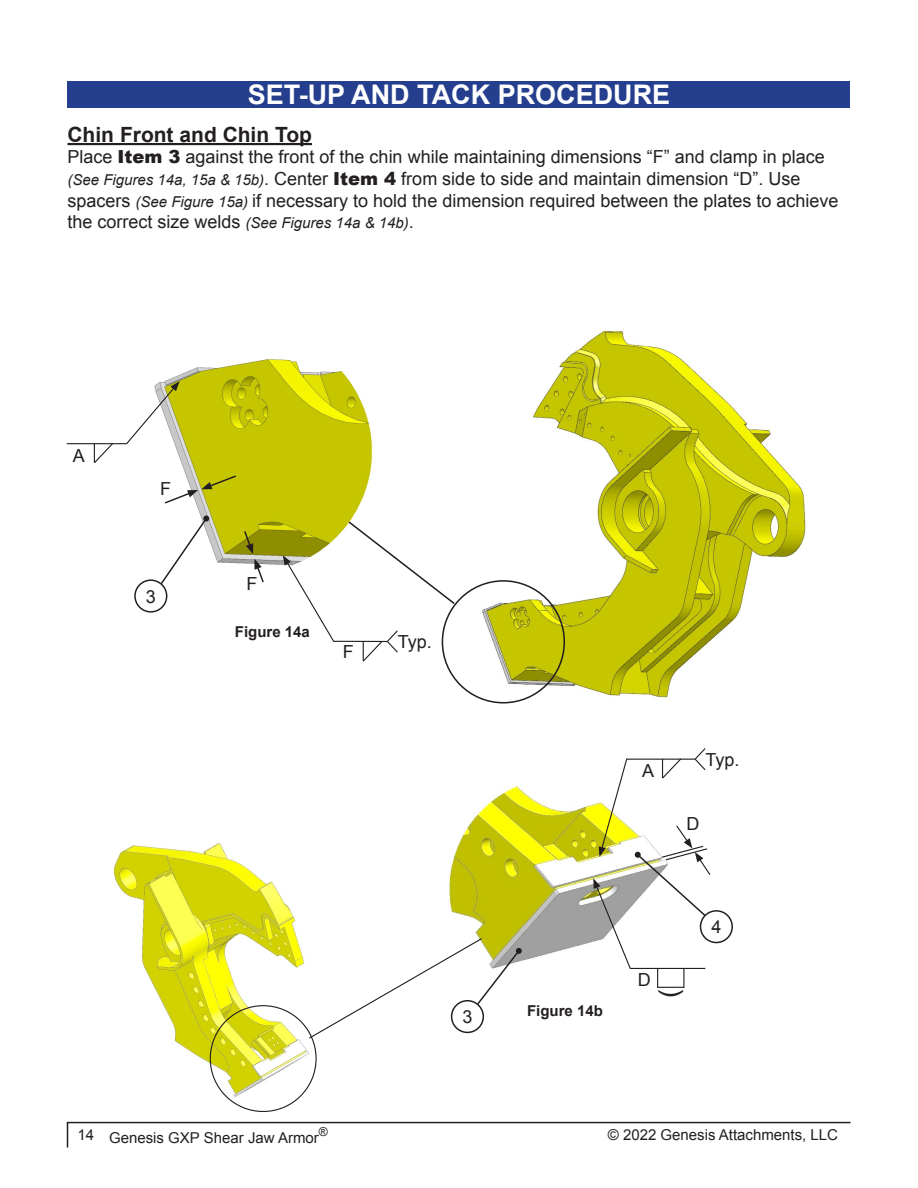
<style>
.page{position:relative;width:918px;height:1188px;background:#fff}
.page>*{position:absolute;margin:0;border:0;box-sizing:border-box;transform-origin:0 0}
.Section_Headings_Rev{font:700 27px "Arial";color:#fff}
.t1{font:27px "Arial";color:#231f20}
.Paragraph_Headings{font:700 21px "Arial";color:#231f20}
.t2{font:18px/21.6px "Arial";color:#231f20}
.t3{font:15px "Arial";color:#231f20}
.t4{font:700 15px "Arial";color:#231f20}
.t5{font:12.3px "Arial";color:#231f20}
.s1{font-weight:900}
.s2{font-style:italic;font-size:15px}
</style>
<div class="page">
<svg style="left:67px;top:1123px;width:1px;height:25px"></svg>
<hr style="left:67px;top:1122px;width:783px;height:1px;background:#231f20">
<div style="left:68px;top:81px;width:782px;height:27px;background:#253f8e"></div>
<img style="left:449px;top:786px;width:144px;height:175px">
<img style="left:113px;top:843px;width:196px;height:257px">
<img style="left:165px;top:359px;width:208px;height:206px">
<hr style="left:68px;top:143px;width:244px;height:2px;background:#231f20">
<div style="left:700px;top:910px;width:33px;height:33px;border:2px solid #231f20;border-radius:50%"></div>
<div style="left:134px;top:579px;width:33px;height:34px;border:2px solid #231f20;border-radius:50%"></div>
<svg style="left:159px;top:516px;width:50px;height:70px"></svg>
<svg style="left:125px;top:381px;width:55px;height:64px"></svg>
<hr style="left:67px;top:443px;width:60px;height:1px;background:#231f20">
<svg style="left:93px;top:443px;width:21px;height:20px"></svg>
<svg style="left:164px;top:474px;width:74px;height:31px"></svg>
<svg style="left:243px;top:530px;width:22px;height:53px"></svg>
<svg style="left:283px;top:555px;width:52px;height:87px"></svg>
<hr style="left:334px;top:641px;width:54px;height:1px;background:#231f20">
<svg style="left:362px;top:630px;width:36px;height:32px"></svg>
<img style="left:476px;top:330px;width:330px;height:371px">
<div style="left:442px;top:580px;width:123px;height:124px;border:2px solid #231f20;border-radius:50%"></div>
<svg style="left:347px;top:520px;width:109px;height:86px"></svg>
<svg style="left:308px;top:937px;width:214px;height:103px"></svg>
<svg style="left:593px;top:748px;width:118px;height:240px"></svg>
<p class="Section_Headings_Rev" style="left:248px;top:77px;width:424px">SET-UP AND TACK PROCEDURE</p>
<p class="Paragraph_Headings" style="left:68px;top:120px;width:246px">Chin Front and Chin Top</p>
<p class="t2" style="left:68px;top:147px;width:773px">Place <span class="s1">Item 3</span> against the front of the chin while maintaining dimensions “F” and clamp in place <span class="s2">(See Figures 14a, 15a &amp; 15b)</span>. Center <span class="s1">Item 4</span> from side to side and maintain dimension “D”. Use spacers <span class="s2">(See Figure 15a)</span> if necessary to hold the dimension required between the plates to achieve the correct size welds <span class="s2">(See Figures 14a &amp; 14b)</span>.</p>
<p class="t2" style="left:73px;top:445px;width:14px">A</p>
<p class="t2" style="left:160px;top:478px;width:12px">F</p>
<p class="t2" style="left:146px;top:586px;width:12px">3</p>
<p class="t2" style="left:247px;top:573px;width:12px">F</p>
<p class="t4" style="left:235px;top:621px;width:77px">Figure 14a</p>
<p class="t2" style="left:343px;top:641px;width:12px">F</p>
<p class="t2" style="left:398px;top:631px;width:36px">Typ.</p>
<p class="t2" style="left:462px;top:1006px;width:12px">3</p>
<p class="t4" style="left:527px;top:1001px;width:77px">Figure 14b</p>
<p class="t2" style="left:642px;top:760px;width:14px">A</p>
<p class="t2" style="left:706px;top:749px;width:36px">Typ.</p>
<p class="t2" style="left:686px;top:813px;width:14px">D</p>
<p class="t2" style="left:638px;top:969px;width:14px">D</p>
<p class="t2" style="left:711px;top:916px;width:12px">4</p>
<p class="t1" style="left:651px;top:998px;width:10px;rotate:-90deg">(</p>
<p class="t3" style="left:77px;top:1128px;width:243px">14 Genesis GXP Shear Jaw Armor</p>
<p class="t5" style="left:319px;top:1123px;width:11px">®</p>
<p class="t3" style="left:608px;top:1125px;width:232px">© 2022 Genesis Attachments, LLC</p>
</div>
